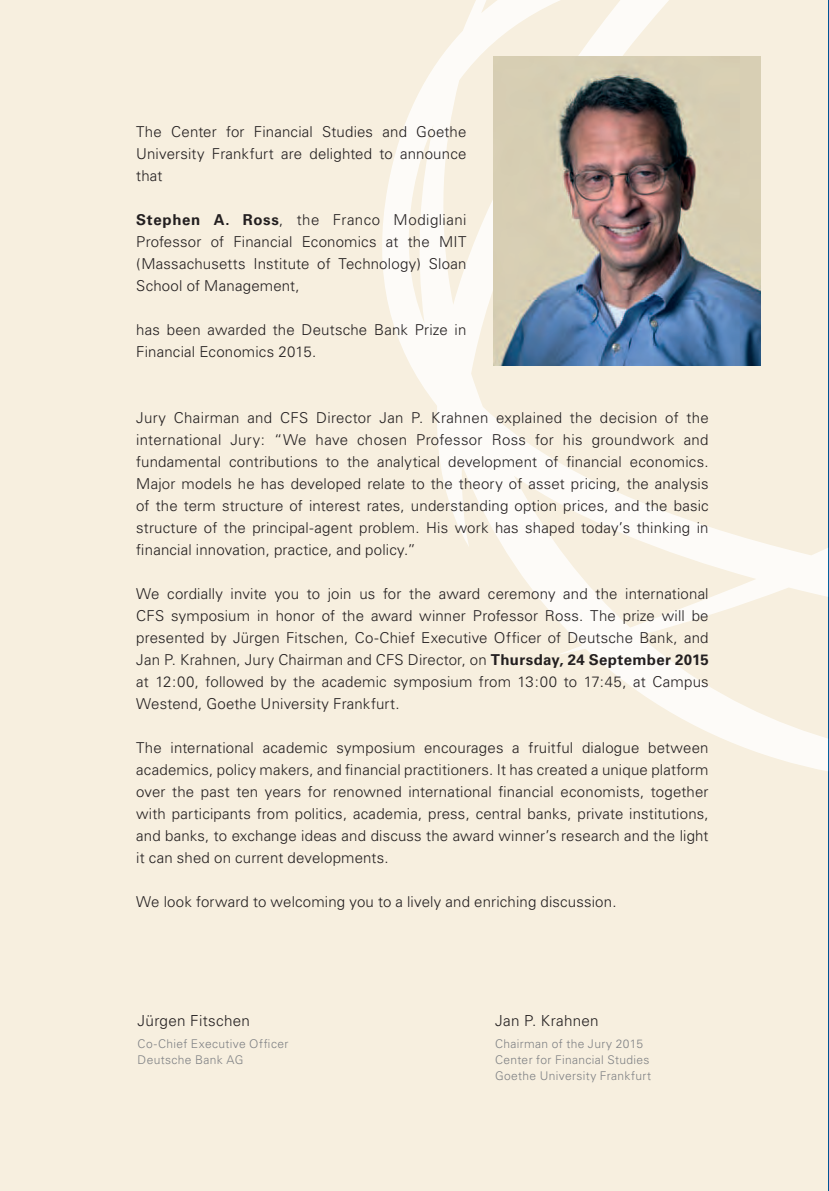
<style>
.page{position:relative;width:829px;height:1191px;background:#fff}
.page>*{position:absolute;margin:0;border:0;box-sizing:border-box;transform-origin:0 0}
.t1{font:300 15.2px "Univers";letter-spacing:.02em;color:#231f20}
.t2{font:300 15px/22px "Univers";letter-spacing:.01em;color:#231f20;text-align:justify}
.t3{font:300 12px/16px "Univers";letter-spacing:.03em;color:#808285}
.s1{font-weight:700}
</style>
<div class="page">
<div style="left:0;top:0;width:828px;height:1191px;background:#f7efdf"></div>
<svg style="left:382px;top:0;width:446px;height:771px"></svg>
<img style="left:493px;top:57px;width:267px;height:309px">
<hr style="left:828px;top:0;width:1px;height:1191px;background:#005595">
<svg style="left:828px;top:548px;width:1px;height:223px"></svg>
<p class="t2" style="left:136px;top:120px;width:331px">The Center for Financial Studies and Goethe University Frankfurt are delighted to announce that</p>
<p class="t2" style="left:136px;top:208px;width:332px"><span class="s1">Stephen A. Ross</span>, the Franco Modigliani Professor of Financial Economics at the MIT (Massachusetts Institute of Technology) Sloan School of Management,</p>
<p class="t2" style="left:136px;top:318px;width:331px">has been awarded the Deutsche Bank Prize in<br>Financial Economics 2015.</p>
<p class="t2" style="left:136px;top:406px;width:574px">Jury Chairman and CFS Director Jan P. Krahnen explained the decision of the international Jury: “We have chosen Professor Ross for his groundwork and fundamental contributions to the analytical development of financial economics.<br>Major models he has developed relate to the theory of asset pricing, the analysis of the term structure of interest rates, understanding option prices, and the basic structure of the principal-agent problem. His work has shaped today’s thinking in financial innovation, practice, and policy.”</p>
<p class="t2" style="left:136px;top:582px;width:574px">We cordially invite you to join us for the award ceremony and the international CFS symposium in honor of the award winner Professor Ross. The prize will be presented by Jürgen Fitschen, Co-Chief Executive Officer of Deutsche Bank, and Jan P. Krahnen, Jury Chairman and CFS Director, on <span class="s1">Thursday, 24 September 2015 </span>at 12:00, followed by the academic symposium from 13:00 to 17:45, at Campus Westend, Goethe University Frankfurt.</p>
<p class="t2" style="left:136px;top:736px;width:573px">The international academic symposium encourages a fruitful dialogue between academics, policy makers, and financial practitioners. It has created a unique platform over the past ten years for renowned international financial economists, together with participants from politics, academia, press, central banks, private institutions, and banks, to exchange ideas and discuss the award winner’s research and the light it can shed on current developments.</p>
<p class="t2" style="left:136px;top:890px;width:481px">We look forward to welcoming you to a lively and enriching discussion.</p>
<p class="t1" style="left:137px;top:1011px;width:114px">Jürgen Fitschen</p>
<p class="t3" style="left:137px;top:1035px;width:152px">Co-Chief Executive Officer<br>Deutsche Bank AG</p>
<p class="t1" style="left:495px;top:1011px;width:105px">Jan P. Krahnen</p>
<p class="t3" style="left:495px;top:1035px;width:157px">Chairman of the Jury 2015<br>Center for Financial Studies<br>Goethe University Frankfurt</p>
</div>
